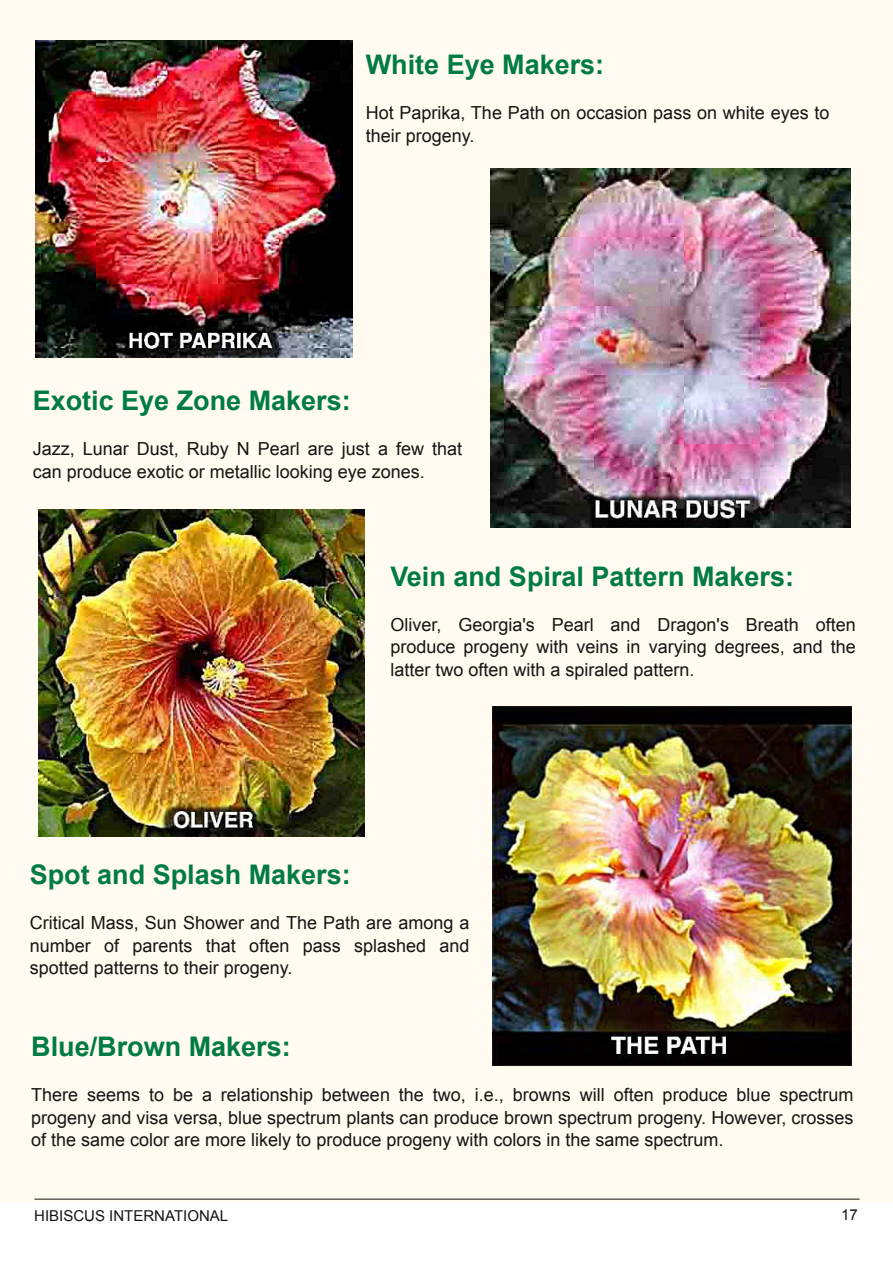
<style>
.page{position:relative;width:893px;height:1263px;background:#fff}
.page>*{position:absolute;margin:0;border:0;box-sizing:border-box;transform-origin:0 0}
.t1{font:700 27px "Arial";color:#007b41}
.t2{font:18px/22.5px "Arial";color:#161413;text-align:justify}
.t3{font:15px "Arial";color:#161413}
</style>
<div class="page">
<div style="left:0;top:1px;width:892px;height:1201px;background:#fffbf0"></div>
<img style="left:35px;top:41px;width:317px;height:317px">
<img style="left:490px;top:168px;width:360px;height:360px">
<img style="left:38px;top:510px;width:327px;height:327px">
<img style="left:492px;top:706px;width:359px;height:359px">
<hr style="left:34px;top:1199px;width:825px;height:1px;background:#161413">
<h1 class="t1" style="left:366px;top:50px;width:240px">White Eye Makers:</h1>
<p class="t2" style="left:366px;top:101px;width:465px">Hot Paprika, The Path on occasion pass on white eyes to their progeny.</p>
<h1 class="t1" style="left:33px;top:386px;width:320px">Exotic Eye Zone Makers:</h1>
<p class="t2" style="left:33px;top:437px;width:431px">Jazz, Lunar Dust, Ruby N Pearl are just a few that can produce exotic or metallic looking eye zones.</p>
<h1 class="t1" style="left:390px;top:561px;width:405px">Vein and Spiral Pattern Makers:</h1>
<p class="t2" style="left:390px;top:613px;width:467px">Oliver, Georgia's Pearl and Dragon's Breath often produce progeny with veins in varying degrees, and the latter two often with a spiraled pattern.</p>
<h1 class="t1" style="left:30px;top:860px;width:323px">Spot and Splash Makers:</h1>
<p class="t2" style="left:30px;top:912px;width:441px">Critical Mass, Sun Shower and The Path are among a number of parents that often pass splashed and spotted patterns to their progeny.</p>
<h1 class="t1" style="left:31px;top:1032px;width:261px">Blue/Brown Makers:</h1>
<p class="t2" style="left:31px;top:1084px;width:824px">There seems to be a relationship between the two, i.e., browns will often produce blue spectrum progeny and visa versa, blue spectrum plants can produce brown spectrum progeny. However, crosses of the same color are more likely to produce progeny with colors in the same spectrum.</p>
<p class="t3" style="left:34px;top:1207px;width:195px">HIBISCUS INTERNATIONAL</p>
<p class="t3" style="left:841px;top:1206px;width:18px">17</p>
</div>
